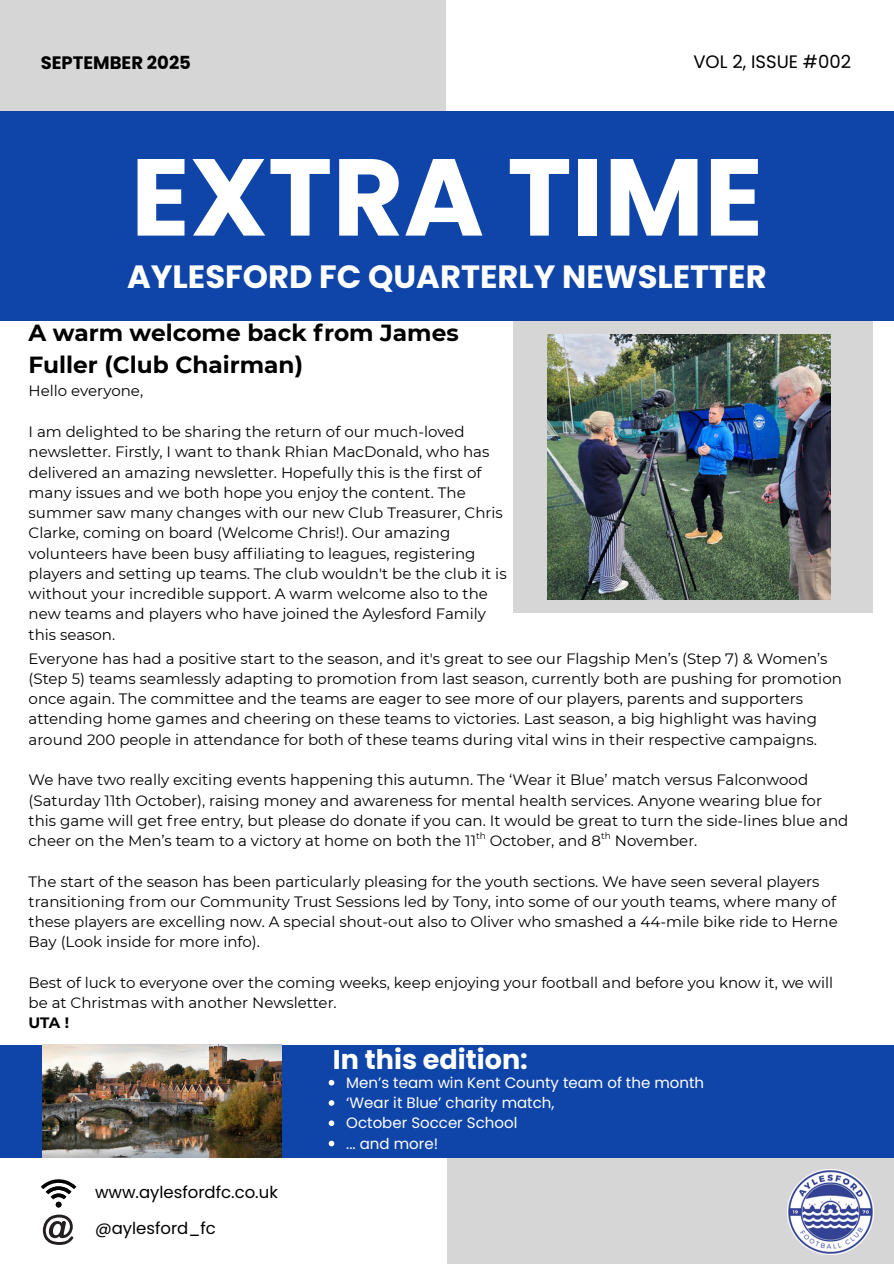
<style>
.page{position:relative;width:894px;height:1264px;background:#fff}
.page>*{position:absolute;margin:0;border:0;box-sizing:border-box;transform-origin:0 0}
.t1{font:700 109.05px "Poppins";color:#fff}
.t2{font:700 32.25px "Poppins";color:#fff}
.t3{font:700 27px "Poppins";color:#fff}
.t4{font:700 23.25px/31.5px "Montserrat";color:#000}
.t5{font:18px "Poppins";color:#000}
.t6{font:700 18px "Poppins";color:#000}
.t7{font:16.5px/35.8px "Poppins";color:#000}
.t8{font:15px/20.2px "Montserrat";color:#000}
.t9{font:15px/20.2px "Poppins";color:#fff}
.t10{font:700 15px "Montserrat";color:#000}
.t11{font:9px "Montserrat";color:#000}
</style>
<div class="page">
<div style="left:0;top:0;width:446px;height:321px;background:#d6d6d6"></div>
<div style="left:447px;top:1157px;width:446px;height:106px;background:#d6d6d6"></div>
<div style="left:0;top:112px;width:893px;height:209px;background:#0f45a9"></div>
<div style="left:0;top:1044px;width:893px;height:113px;background:#0f45a9"></div>
<div style="left:513px;top:321px;width:360px;height:291px;background:#d6d6d6"></div>
<img style="left:547px;top:334px;width:283px;height:265px">
<img style="left:42px;top:1044px;width:239px;height:113px">
<img style="left:787px;top:1169px;width:86px;height:85px">
<svg style="left:41px;top:1179px;width:35px;height:28px"></svg>
<svg style="left:43px;top:1214px;width:30px;height:30px"></svg>
<svg style="left:328px;top:1079px;width:6px;height:6px"></svg>
<svg style="left:328px;top:1100px;width:6px;height:5px"></svg>
<svg style="left:328px;top:1120px;width:6px;height:6px"></svg>
<svg style="left:328px;top:1140px;width:6px;height:6px"></svg>
<p class="t6" style="left:41px;top:50px;width:152px">SEPTEMBER 2025</p>
<p class="t5" style="left:693px;top:49px;width:159px">VOL 2, ISSUE #002</p>
<h1 class="t1" style="left:131px;top:121px;width:633px">EXTRA TIME</h1>
<h2 class="t2" style="left:127px;top:254px;width:640px">AYLESFORD FC QUARTERLY NEWSLETTER</h2>
<h3 class="t4" style="left:29px;top:317px;width:431px">A warm welcome back from James<br>Fuller (Club Chairman)</h3>
<p class="t8" style="left:29px;top:381px;width:116px">Hello everyone,</p>
<p class="t8" style="left:29px;top:421px;width:479px">I am delighted to be sharing the return of our much-loved newsletter. Firstly, I want to thank Rhian MacDonald, who has delivered an amazing newsletter. Hopefully this is the first of many issues and we both hope you enjoy the content. The summer saw many changes with our new Club Treasurer, Chris Clarke, coming on board (Welcome Chris!). Our amazing volunteers have been busy affiliating to leagues, registering players and setting up teams. The club wouldn't be the club it is without your incredible support. A warm welcome also to the new teams and players who have joined the Aylesford Family this season.</p>
<p class="t8" style="left:29px;top:648px;width:814px">Everyone has had a positive start to the season, and it's great to see our Flagship Men’s (Step 7) &amp; Women’s (Step 5) teams seamlessly adapting to promotion from last season, currently both are pushing for promotion once again. The committee and the teams are eager to see more of our players, parents and supporters attending home games and cheering on these teams to victories. Last season, a big highlight was having around 200 people in attendance for both of these teams during vital wins in their respective campaigns.</p>
<p class="t8" style="left:29px;top:769px;width:821px">We have two really exciting events happening this autumn. The ‘Wear it Blue’ match versus Falconwood (Saturday 11th October), raising money and awareness for mental health services. Anyone wearing blue for this game will get free entry, but please do donate if you can. It would be great to turn the side-lines blue and cheer on the Men’s team to a victory at home on both the 11 October, and 8 November.</p>
<p class="t11" style="left:476px;top:830px;width:11px">th</p>
<p class="t11" style="left:601px;top:830px;width:11px">th</p>
<p class="t8" style="left:29px;top:871px;width:810px">The start of the season has been particularly pleasing for the youth sections. We have seen several players transitioning from our Community Trust Sessions led by Tony, into some of our youth teams, where many of these players are excelling now. A special shout-out also to Oliver who smashed a 44-mile bike ride to Herne Bay (Look inside for more info).</p>
<p class="t8" style="left:29px;top:972px;width:806px">Best of luck to everyone over the coming weeks, keep enjoying your football and before you know it, we will be at Christmas with another Newsletter.</p>
<p class="t10" style="left:29px;top:1013px;width:42px">UTA !</p>
<p class="t7" style="left:95px;top:1174px;width:184px">www.aylesfordfc.co.uk @aylesford_fc</p>
<h3 class="t3" style="left:333px;top:1040px;width:196px">In this edition:</h3>
<p class="t9" style="left:346px;top:1072px;width:359px">Men’s team win Kent County team of the month ‘Wear it Blue’ charity match,<br>October Soccer School<br>... and more!</p>
</div>
